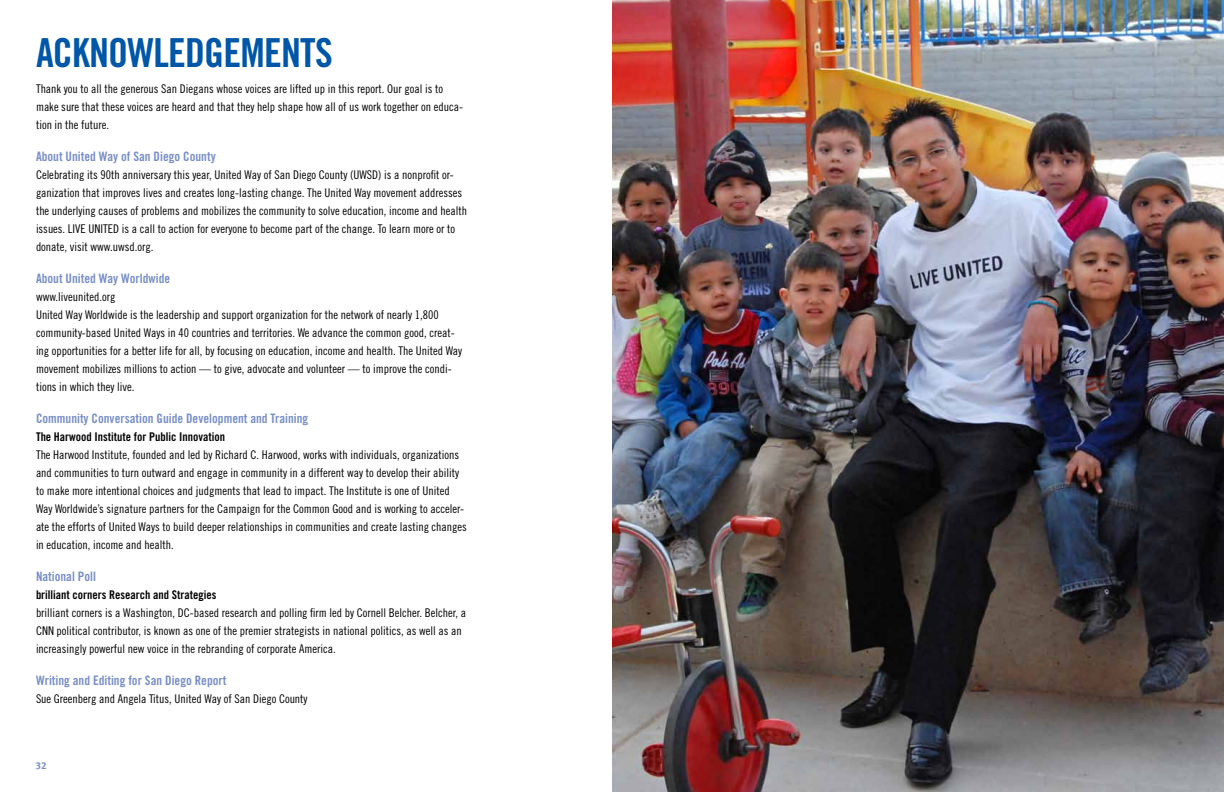
<style>
.page{position:relative;width:1224px;height:792px;background:#fff}
.page>*{position:absolute;margin:0;border:0;box-sizing:border-box;transform-origin:0 0}
.t1{font:40px "Trade Gothic Bold Cond Twenty";letter-spacing:-.02em;color:#0056a7}
.t2{font:13px "Trade Gothic Bold Cond Twenty";color:#788ec7}
.t3{font:12px/18px "Trade Gothic Cond Eighteen";color:#000}
.t4{font:12px "Trade Gothic Bold Cond Twenty";color:#000}
.t5{font:10px "Meta Bold LF";color:#788ec7}
</style>
<div class="page">
<img style="left:612px;top:0;width:612px;height:792px">
<h1 class="t1" style="left:36px;top:28px;width:298px">ACKNOWLEDGEMENTS</h1>
<p class="t3" style="left:36px;top:79px;width:429px">Thank you to all the generous San Diegans whose voices are lifted up in this report. Our goal is to make sure that these voices are heard and that they help shape how all of us work together on educa&shy;tion in the future.</p>
<p class="t2" style="left:36px;top:148px;width:181px">About United Way of San Diego County</p>
<p class="t3" style="left:36px;top:165px;width:433px">Celebrating its 90th anniversary this year, United Way of San Diego County (UWSD) is a nonprofit or&shy;ganization that improves lives and creates long-lasting change. The United Way movement addresses the underlying causes of problems and mobilizes the community to solve education, income and health issues. LIVE UNITED is a call to action for everyone to become part of the change. To learn more or to donate, visit www.uwsd.org.</p>
<p class="t2" style="left:36px;top:270px;width:136px">About United Way Worldwide</p>
<p class="t3" style="left:36px;top:287px;width:428px">www.liveunited.org<br>United Way Worldwide is the leadership and support organization for the network of nearly 1,800 community-based United Ways in 40 countries and territories. We advance the common good, creat&shy;ing opportunities for a better life for all, by focusing on education, income and health. The United Way movement mobilizes millions to action — to give, advocate and volunteer — to improve the condi&shy;tions in which they live.</p>
<p class="t2" style="left:36px;top:410px;width:274px">Community Conversation Guide Development and Training</p>
<p class="t4" style="left:36px;top:429px;width:191px">The Harwood Institute for Public Innovation</p>
<p class="t3" style="left:36px;top:445px;width:432px">The Harwood Institute, founded and led by Richard C. Harwood, works with individuals, organizations and communities to turn outward and engage in community in a different way to develop their ability to make more intentional choices and judgments that lead to impact. The Institute is one of United Way Worldwide’s signature partners for the Campaign for the Common Good and is working to acceler&shy;ate the efforts of United Ways to build deeper relationships in communities and create lasting changes in education, income and health.</p>
<p class="t2" style="left:36px;top:568px;width:61px">National Poll</p>
<p class="t4" style="left:36px;top:587px;width:182px">brilliant corners Research and Strategies</p>
<p class="t3" style="left:36px;top:603px;width:432px">brilliant corners is a Washington, DC-based research and polling firm led by Cornell Belcher. Belcher, a<br>CNN political contributor, is known as one of the premier strategists in national politics, as well as an increasingly powerful new voice in the rebranding of corporate America.</p>
<p class="t2" style="left:36px;top:672px;width:192px">Writing and Editing for San Diego Report</p>
<p class="t3" style="left:36px;top:689px;width:273px">Sue Greenberg and Angela Titus, United Way of San Diego County</p>
<p class="t5" style="left:36px;top:759px;width:13px">32</p>
</div>
